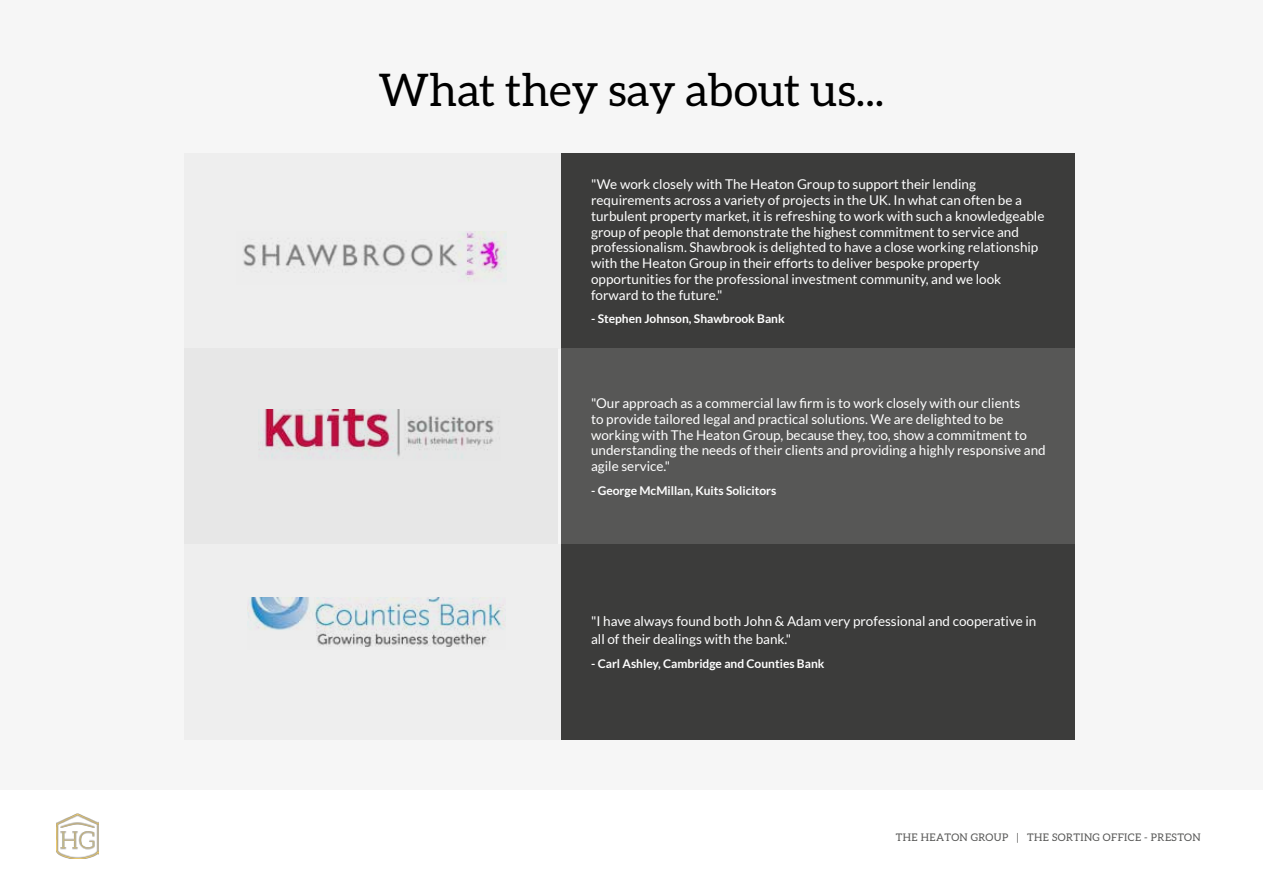
<style>
.page{position:relative;width:1263px;height:893px;background:#fff}
.page>*{position:absolute;margin:0;border:0;box-sizing:border-box;transform-origin:0 0}
.t1{font:45px "Aleo";color:#000}
.t2{font:13.5px/15.8px "Lato";color:#fff}
.t3{font:700 12px "Lato";color:#fff}
.t4{font:10.5px "Aleo";letter-spacing:.04em;color:#575756}
</style>
<div class="page">
<img style="left:57px;top:814px;width:42px;height:45px">
<div style="left:0;top:0;width:1263px;height:790px;background:#f6f6f6"></div>
<div style="left:184px;top:153px;width:377px;height:195px;background:#eee"></div>
<div style="left:561px;top:153px;width:514px;height:195px;background:#3c3c3b"></div>
<div style="left:184px;top:348px;width:373px;height:196px;background:#e7e7e7"></div>
<div style="left:561px;top:348px;width:514px;height:196px;background:#575756"></div>
<div style="left:184px;top:544px;width:377px;height:195px;background:#eee"></div>
<div style="left:561px;top:544px;width:514px;height:195px;background:#3c3c3b"></div>
<img style="left:259px;top:409px;width:235px;height:49px">
<img style="left:243px;top:231px;width:263px;height:50px">
<img style="left:247px;top:597px;width:259px;height:50px">
<h1 class="t1" style="left:379px;top:64px;width:507px">What they say about us...</h1>
<p class="t2" style="left:591px;top:176px;width:455px">"We work closely with The Heaton Group to support their lending requirements across a variety of projects in the UK. In what can often be a turbulent property market, it is refreshing to work with such a knowledgeable group of people that demonstrate the highest commitment to service and professionalism. Shawbrook is delighted to have a close working relationship with the Heaton Group in their efforts to deliver bespoke property opportunities for the professional investment community, and we look forward to the future."</p>
<p class="t3" style="left:591px;top:312px;width:195px">- Stephen Johnson, Shawbrook Bank</p>
<p class="t2" style="left:591px;top:395px;width:456px">"Our approach as a commercial law firm is to work closely with our clients<br>to provide tailored legal and practical solutions. We are delighted to be working with The Heaton Group, because they, too, show a commitment to understanding the needs of their clients and providing a highly responsive and agile service."</p>
<p class="t3" style="left:591px;top:484px;width:187px">- George McMillan, Kuits Solicitors</p>
<p class="t2" style="left:591px;top:612px;width:447px;line-height:18px">"I have always found both John &amp; Adam very professional and cooperative in all of their dealings with the bank."</p>
<p class="t3" style="left:591px;top:657px;width:235px">- Carl Ashley, Cambridge and Counties Bank</p>
<p class="t4" style="left:896px;top:831px;width:306px">THE HEATON GROUP | THE SORTING OFFICE - PRESTON</p>
</div>
